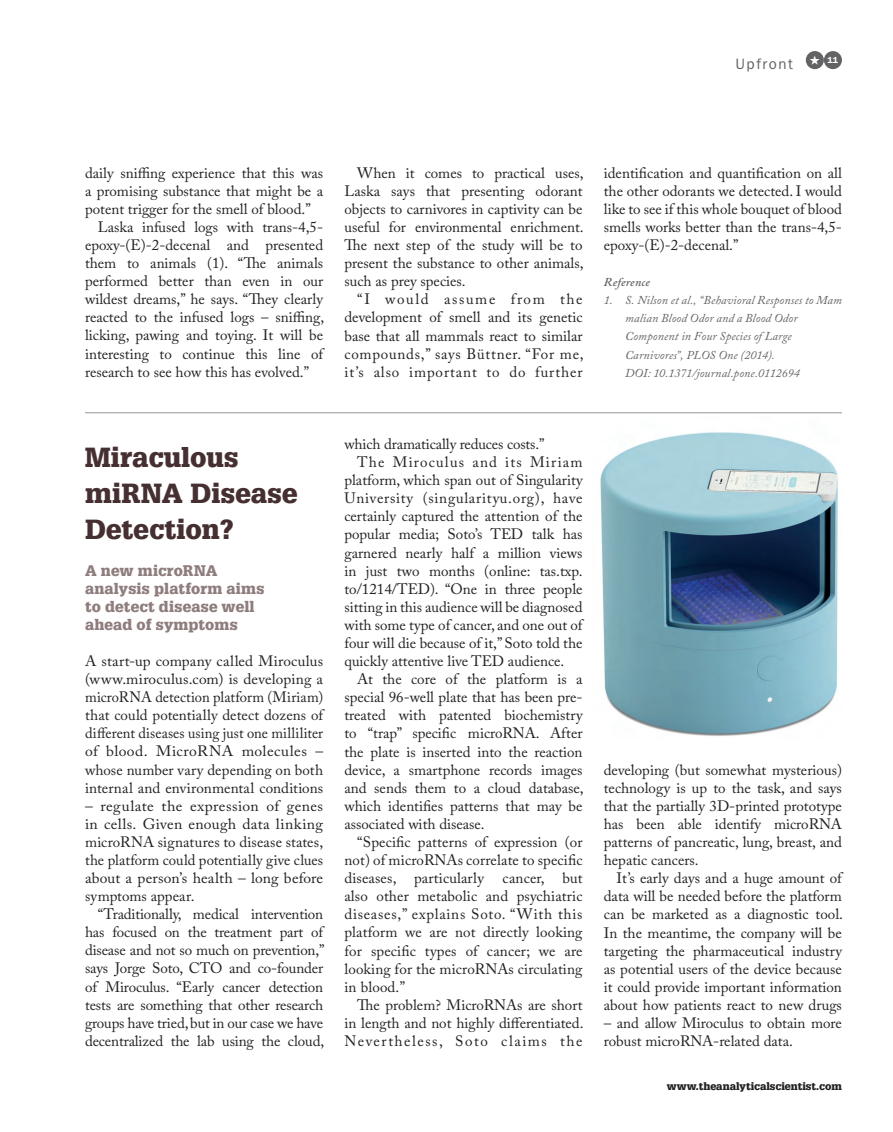
<style>
.page{position:relative;width:893px;height:1132px;background:#fff}
.page>*{position:absolute;margin:0;border:0;box-sizing:border-box;transform-origin:0 0}
.t1{font:900 27px/36.2px "Glypha";letter-spacing:.005em;color:#452f31}
.t2{font:15px/18px "Adobe Caslon Pro";color:#231f20;text-align:justify}
.t3{font:15px/18px "Adobe Caslon Pro";color:#231f20;text-align:justify;scale:1.04 1}
.t4{font:900 15px/18px "Glypha";letter-spacing:.015em;color:#8f7d7d}
.t5{font:15px "Adobe Caslon Pro";letter-spacing:.05em;color:#231f20}
.t6{font:15px "Adobe Caslon Pro";letter-spacing:.1em;color:#231f20}
.t7{font:15px "Adobe Caslon Pro";letter-spacing:.08em;color:#231f20}
.t8{font:15px "ITC Franklin Gothic Std";letter-spacing:.105em;color:#636366}
.t9{font:italic 12px/18px "Adobe Caslon Pro";letter-spacing:.01em;color:#636366}
.t10{font:italic 600 12px "Adobe Caslon Pro";letter-spacing:.015em;color:#636366}
.t11{font:900 10.5px "Glypha";color:#231f20}
.t12{font:600 8.85px "ITC Franklin Gothic Std";color:#fff}
</style>
<div class="page">
<img style="left:600px;top:432px;width:238px;height:304px">
<div style="left:824px;top:51px;width:18px;height:18px;background:#636366;border-radius:50%"></div>
<div style="left:806px;top:51px;width:18px;height:18px;background:#636366;border-radius:50%"></div>
<hr style="left:85px;top:412px;width:757px;height:1px;background:#939598">
<p class="t8" style="left:735px;top:55px;width:59px">Upfront</p>
<p class="t12" style="left:828px;top:55px;width:12px">11</p>
<p class="t2" style="left:85px;top:163px;width:240px">daily sniffing experience that this was</p>
<p class="t2" style="left:85px;top:181px;width:240px">a promising substance that might be a</p>
<p class="t2" style="left:85px;top:199px;width:227px">potent trigger for the smell of blood.”</p>
<p class="t2" style="left:98px;top:218px;width:227px">Laska infused logs with trans-4,5-</p>
<p class="t2" style="left:85px;top:236px;width:240px">epoxy-(E)-2-decenal and presented</p>
<p class="t2" style="left:85px;top:254px;width:240px">them to animals (1). “The animals</p>
<p class="t2" style="left:85px;top:272px;width:240px">performed better than even in our</p>
<p class="t2" style="left:85px;top:290px;width:240px">wildest dreams,” he says. “They clearly</p>
<p class="t2" style="left:85px;top:308px;width:241px">reacted to the infused logs – sniffing,</p>
<p class="t2" style="left:85px;top:326px;width:240px">licking, pawing and toying. It will be</p>
<p class="t2" style="left:85px;top:344px;width:240px">interesting to continue this line of</p>
<p class="t2" style="left:85px;top:362px;width:226px">research to see how this has evolved.”</p>
<p class="t2" style="left:344px;top:163px;width:241px;text-indent:13px">When it comes to practical uses, Laska says that presenting odorant objects to carnivores in captivity can be useful for environmental enrichment.<br>The next step of the study will be to present the substance to other animals, such as prey species.</p>
<p class="t2" style="left:344px;top:290px;width:241px;text-indent:13px">“I would assume from the development of smell and its genetic base that all mammals react to similar compounds,” says Büttner. “For me, it’s also important to do further</p>
<p class="t2" style="left:604px;top:163px;width:240px">identification and quantification on all the other odorants we detected. I would like to see if this whole bouquet of blood smells works better than the trans-4,5- epoxy-(E)-2-decenal.”</p>
<p class="t10" style="left:604px;top:275px;width:48px">Reference</p>
<p class="t9" style="left:625px;top:291px;width:218px;text-indent:-21px">1. S. Nilson et al., “Behavioral Responses to Mam malian Blood Odor and a Blood Odor Component in Four Species of Large Carnivores”, PLOS One (2014).<br>DOI: 10.1371/journal.pone.0112694</p>
<h1 class="t1" style="left:85px;top:439px;width:214px">Miraculous miRNA Disease<br>Detection?</h1>
<p class="t4" style="left:85px;top:561px;width:181px">A new microRNA analysis platform aims to detect disease well ahead of symptoms</p>
<p class="t2" style="left:85px;top:651px;width:240px">A start-up company called Miroculus (www.miroculus.com) is developing a microRNA detection platform (Miriam) that could potentially detect dozens of different diseases using just one milliliter of blood. MicroRNA molecules – whose number vary depending on both internal and environmental conditions</p>
<p class="t3" style="left:85px;top:796px;width:230px">– regulate the expression of genes in cells. Given enough data linking microRNA signatures to disease states, the platform could potentially give clues about a person’s health – long before symptoms appear.</p>
<p class="t2" style="left:85px;top:904px;width:241px;text-indent:13px">“Traditionally, medical intervention has focused on the treatment part of disease and not so much on prevention,” says Jorge Soto, CTO and co-founder of Miroculus. “Early cancer detection tests are something that other research groups have tried, but in our case we have decentralized the lab using the cloud,</p>
<p class="t2" style="left:344px;top:434px;width:202px">which dramatically reduces costs.”</p>
<p class="t7" style="left:357px;top:453px;width:227px">The Miroculus and its Miriam</p>
<p class="t2" style="left:344px;top:471px;width:240px">platform, which span out of Singularity</p>
<p class="t5" style="left:344px;top:489px;width:240px">University (singularityu.org), have</p>
<p class="t2" style="left:344px;top:507px;width:240px">certainly captured the attention of the</p>
<p class="t2" style="left:344px;top:525px;width:240px">popular media; Soto’s TED talk has</p>
<p class="t2" style="left:344px;top:543px;width:240px">garnered nearly half a million views</p>
<p class="t2" style="left:344px;top:561px;width:240px">in just two months (online: tas.txp.</p>
<p class="t2" style="left:344px;top:579px;width:240px">to/1214/TED). “One in three people</p>
<p class="t2" style="left:344px;top:597px;width:240px">sitting in this audience will be diagnosed</p>
<p class="t2" style="left:344px;top:615px;width:240px">with some type of cancer, and one out of</p>
<p class="t2" style="left:344px;top:633px;width:240px">four will die because of it,” Soto told the</p>
<p class="t2" style="left:344px;top:651px;width:221px">quickly attentive live TED audience.</p>
<p class="t2" style="left:357px;top:669px;width:227px">At the core of the platform is a</p>
<p class="t2" style="left:344px;top:687px;width:240px">special 96-well plate that has been pre-</p>
<p class="t2" style="left:344px;top:706px;width:240px">treated with patented biochemistry</p>
<p class="t2" style="left:344px;top:724px;width:240px">to “trap” specific microRNA. After</p>
<p class="t2" style="left:344px;top:742px;width:240px">the plate is inserted into the reaction</p>
<p class="t2" style="left:344px;top:760px;width:240px">device, a smartphone records images</p>
<p class="t2" style="left:344px;top:778px;width:241px">and sends them to a cloud database,</p>
<p class="t2" style="left:344px;top:796px;width:240px">which identifies patterns that may be</p>
<p class="t2" style="left:344px;top:814px;width:142px">associated with disease.</p>
<p class="t2" style="left:357px;top:832px;width:227px">“Specific patterns of expression (or</p>
<p class="t2" style="left:344px;top:850px;width:240px">not) of microRNAs correlate to specific</p>
<p class="t2" style="left:344px;top:868px;width:240px">diseases, particularly cancer, but</p>
<p class="t2" style="left:344px;top:886px;width:240px">also other metabolic and psychiatric</p>
<p class="t5" style="left:344px;top:905px;width:240px">diseases,” explains Soto. “With this</p>
<p class="t2" style="left:344px;top:922px;width:240px">platform we are not directly looking</p>
<p class="t2" style="left:344px;top:941px;width:240px">for specific types of cancer; we are</p>
<p class="t2" style="left:344px;top:959px;width:240px">looking for the microRNAs circulating</p>
<p class="t2" style="left:344px;top:977px;width:62px">in blood.”</p>
<p class="t2" style="left:357px;top:995px;width:227px">The problem? MicroRNAs are short</p>
<p class="t2" style="left:344px;top:1013px;width:241px">in length and not highly differentiated.</p>
<p class="t6" style="left:344px;top:1031px;width:240px">Nevertheless, Soto claims the</p>
<p class="t2" style="left:604px;top:760px;width:240px">developing (but somewhat mysterious) technology is up to the task, and says that the partially 3D-printed prototype has been able identify microRNA patterns of pancreatic, lung, breast, and hepatic cancers.</p>
<p class="t2" style="left:604px;top:868px;width:241px;text-indent:13px">It’s early days and a huge amount of data will be needed before the platform can be marketed as a diagnostic tool.<br>In the meantime, the company will be targeting the pharmaceutical industry as potential users of the device because it could provide important information about how patients react to new drugs</p>
<p class="t2" style="left:604px;top:1013px;width:240px">– and allow Miroculus to obtain more robust microRNA-related data.</p>
<p class="t11" style="left:667px;top:1079px;width:177px">www.theanalyticalscientist.com</p>
</div>
